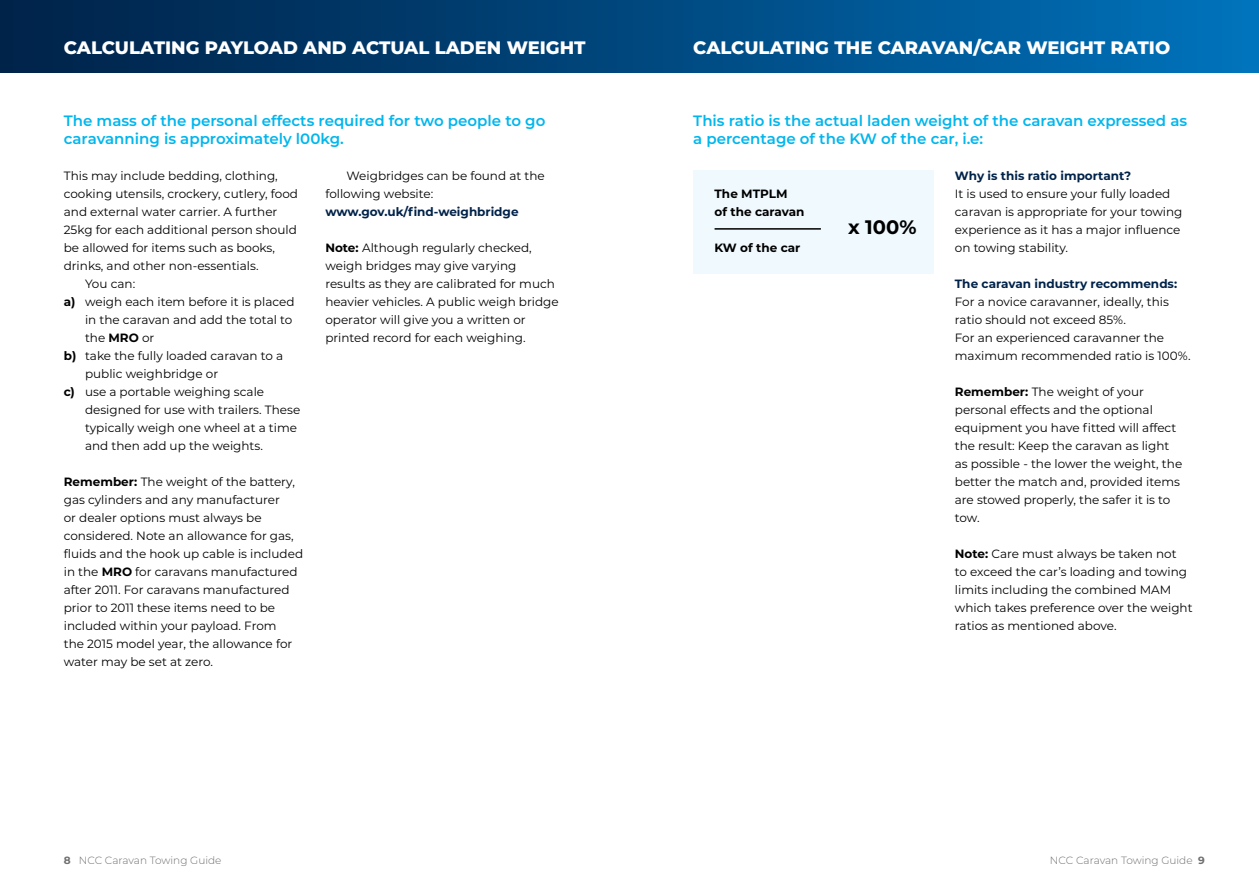
<style>
.page{position:relative;width:1259px;height:893px;background:#fff}
.page>*{position:absolute;margin:0;border:0;box-sizing:border-box;transform-origin:0 0}
.t1{font:700 19.5px "Montserrat";color:#000}
.t2{font:800 18px "Montserrat";color:#fff}
.t3{font:600 15px/18px "Montserrat";color:#00b6ed}
.t4{font:12px/18px "Montserrat";color:#000}
.t5{font:700 12px "Montserrat";color:#002249}
.t6{font:700 12px/18px "Montserrat";color:#000}
.t7{font:300 10.5px "Montserrat";color:#706f6f}
.s1{font-weight:700}
</style>
<div class="page">
<div style="left:0;top:0;width:1259px;height:72px;background:linear-gradient(to right,#002045,#0071ba)"></div>
<div style="left:693px;top:170px;width:240px;height:103px;background:#eff9fe"></div>
<hr style="left:714px;top:228px;width:107px;height:2px;background:#000">
<h2 class="t2" style="left:64px;top:34px;width:523px">CALCULATING PAYLOAD AND ACTUAL LADEN WEIGHT</h2>
<p class="t3" style="left:64px;top:111px;width:483px">The mass of the personal effects required for two people to go caravanning is approximately l00kg.</p>
<p class="t4" style="left:325px;top:166px;width:221px;text-indent:21px">Weigbridges can be found at the following website:</p>
<p class="t5" style="left:325px;top:203px;width:195px">www.gov.uk/find-weighbridge</p>
<p class="t4" style="left:325px;top:238px;width:235px"><span class="s1">Note:</span> Although regularly checked, weigh bridges may give varying results as they are calibrated for much heavier vehicles. A public weigh bridge operator will give you a written or printed record for each weighing.</p>
<p class="t4" style="left:64px;top:166px;width:215px">This may include bedding, clothing,</p>
<p class="t4" style="left:64px;top:184px;width:236px">cooking utensils, crockery, cutlery, food</p>
<p class="t4" style="left:64px;top:202px;width:215px">and external water carrier. A further</p>
<p class="t4" style="left:64px;top:220px;width:235px">25kg for each additional person should</p>
<p class="t4" style="left:64px;top:238px;width:213px">be allowed for items such as books,</p>
<p class="t4" style="left:64px;top:256px;width:196px">drinks, and other non-essentials.</p>
<p class="t4" style="left:85px;top:274px;width:52px">You can:</p>
<p class="t4" style="left:64px;top:292px;width:232px"><span class="s1">a)</span> weigh each item before it is placed</p>
<p class="t4" style="left:85px;top:310px;width:209px">in the caravan and add the total to</p>
<p class="t4" style="left:85px;top:328px;width:71px">the <span class="s1">MRO</span> or</p>
<p class="t4" style="left:64px;top:346px;width:221px"><span class="s1">b)</span> take the fully loaded caravan to a</p>
<p class="t4" style="left:85px;top:364px;width:135px">public weighbridge or</p>
<p class="t4" style="left:64px;top:382px;width:202px"><span class="s1">c)</span> use a portable weighing scale</p>
<p class="t4" style="left:85px;top:400px;width:217px">designed for use with trailers. These</p>
<p class="t4" style="left:85px;top:418px;width:213px">typically weigh one wheel at a time</p>
<p class="t4" style="left:85px;top:436px;width:179px">and then add up the weights.</p>
<p class="t4" style="left:64px;top:472px;width:241px"><span class="s1">Remember:</span> The weight of the battery, gas cylinders and any manufacturer<br>or dealer options must always be considered. Note an allowance for gas, fluids and the hook up cable is included in the <span class="s1">MRO</span> for caravans manufactured after 2011. For caravans manufactured prior to 2011 these items need to be included within your payload. From<br>the 2015 model year, the allowance for water may be set at zero.</p>
<h2 class="t2" style="left:693px;top:34px;width:478px">CALCULATING THE CARAVAN/CAR WEIGHT RATIO</h2>
<p class="t3" style="left:693px;top:111px;width:495px">This ratio is the actual laden weight of the caravan expressed as a percentage of the KW of the car, i.e:</p>
<p class="t6" style="left:714px;top:184px;width:91px">The MTPLM<br>of the caravan</p>
<p class="t6" style="left:714px;top:238px;width:87px">KW of the car</p>
<h1 class="t1" style="left:848px;top:213px;width:70px">x 100%</h1>
<p class="t5" style="left:955px;top:167px;width:178px">Why is this ratio important?</p>
<p class="t4" style="left:955px;top:184px;width:229px">It is used to ensure your fully loaded caravan is appropriate for your towing experience as it has a major influence on towing stability.</p>
<p class="t5" style="left:955px;top:275px;width:224px">The caravan industry recommends:</p>
<p class="t4" style="left:955px;top:292px;width:237px">For a novice caravanner, ideally, this ratio should not exceed 85%.<br>For an experienced caravanner the maximum recommended ratio is 100%.</p>
<p class="t4" style="left:955px;top:382px;width:229px"><span class="s1">Remember:</span> The weight of your personal effects and the optional equipment you have fitted will affect the result: Keep the caravan as light as possible - the lower the weight, the better the match and, provided items are stowed properly, the safer it is to tow.</p>
<p class="t4" style="left:955px;top:544px;width:239px"><span class="s1">Note:</span> Care must always be taken not<br>to exceed the car’s loading and towing limits including the combined MAM which takes preference over the weight ratios as mentioned above.</p>
<p class="t7" style="left:64px;top:853px;width:159px"><span class="s1">8</span> NCC Caravan Towing Guide</p>
<p class="t7" style="left:1050px;top:853px;width:156px">NCC Caravan Towing Guide <span class="s1">9</span></p>
</div>
